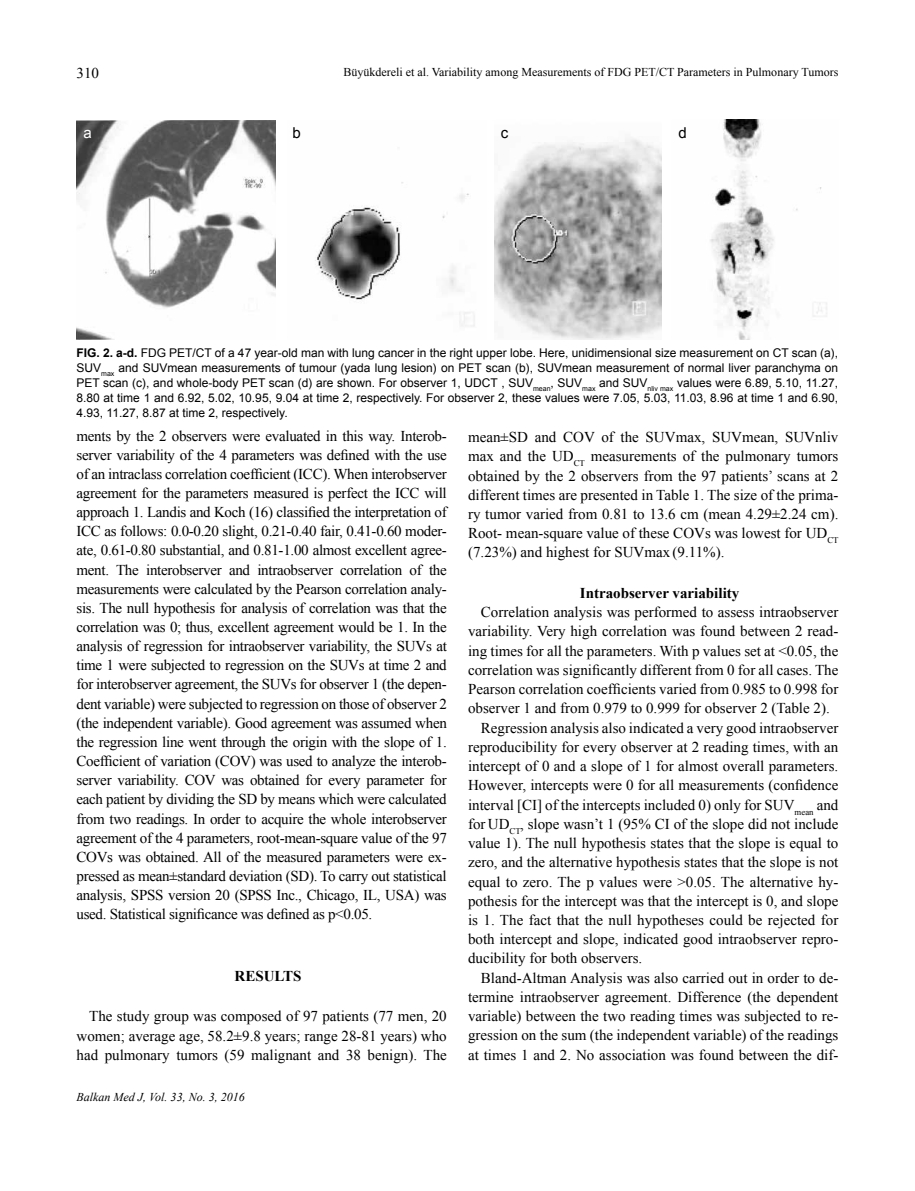
<style>
.page{position:relative;width:915px;height:1191px;background:#fff}
.page>*{position:absolute;margin:0;border:0;box-sizing:border-box;transform-origin:0 0}
.t1{font:15px/19.2px "Times New Roman";color:#000;text-align:justify}
.t2{font:700 15px "Times New Roman";color:#000}
.t3{font:15px "Arial";color:#000}
.t4{font:15px "Arial";color:#fff}
.t5{font:12px/15px "Arial";color:#000;text-align:justify}
.t6{font:12px "Times New Roman";color:#000}
.t7{font:italic 12px "Times New Roman";color:#000}
.s1{font-weight:700}
</style>
<div class="page">
<img style="left:494px;top:138px;width:167px;height:201px">
<img style="left:710px;top:119px;width:117px;height:220px">
<img style="left:76px;top:120px;width:199px;height:219px">
<img style="left:315px;top:182px;width:160px;height:145px">
<p class="t1" style="left:77px;top:64px;width:24px">310</p>
<p class="t6" style="left:343px;top:64px;width:496px">Büyükdereli et al. Variability among Measurements of FDG PET/CT Parameters in Pulmonary Tumors</p>
<p class="t4" style="left:84px;top:125px;width:10px">a</p>
<p class="t3" style="left:292px;top:125px;width:10px">b</p>
<p class="t3" style="left:500px;top:125px;width:9px">c</p>
<p class="t3" style="left:678px;top:125px;width:10px">d</p>
<p class="t5" style="left:76px;top:346px;width:763px"><span class="s1">FIG. 2. a-d.</span> FDG PET/CT of a 47 year-old man with lung cancer in the right upper lobe. Here, unidimensional size measurement on CT scan (a), SUV<sub>max</sub> and SUVmean measurements of tumour (yada lung lesion) on PET scan (b), SUVmean measurement of normal liver paranchyma on PET scan (c), and whole-body PET scan (d) are shown. For observer 1, UDCT , SUV<sub>mean</sub>, SUV<sub>max</sub> and SUV<sub>nliv</sub> <sub>max</sub> values were 6.89, 5.10, 11.27, 8.80 at time 1 and 6.92, 5.02, 10.95, 9.04 at time 2, respectively. For observer 2, these values were 7.05, 5.03, 11.03, 8.96 at time 1 and 6.90, 4.93, 11.27, 8.87 at time 2, respectively.</p>
<p class="t1" style="left:76px;top:426px;width:372px">ments by the 2 observers were evaluated in this way. Interob&shy;server variability of the 4 parameters was defined with the use of an intraclass correlation coefficient (ICC). When interobserver agreement for the parameters measured is perfect the ICC will approach 1. Landis and Koch (16) classified the interpretation of ICC as follows: 0.0-0.20 slight, 0.21-0.40 fair, 0.41-0.60 moder&shy;ate, 0.61-0.80 substantial, and 0.81-1.00 almost excellent agree&shy;ment. The interobserver and intraobserver correlation of the measurements were calculated by the Pearson correlation analy&shy;sis. The null hypothesis for analysis of correlation was that the correlation was 0; thus, excellent agreement would be 1. In the analysis of regression for intraobserver variability, the SUVs at time 1 were subjected to regression on the SUVs at time 2 and for interobserver agreement, the SUVs for observer 1 (the depen&shy;dent variable) were subjected to regression on those of observer 2 (the independent variable). Good agreement was assumed when the regression line went through the origin with the slope of 1.<br>Coefficient of variation (COV) was used to analyze the interob&shy;server variability. COV was obtained for every parameter for each patient by dividing the SD by means which were calculated from two readings. In order to acquire the whole interobserver agreement of the 4 parameters, root-mean-square value of the 97<br>COVs was obtained. All of the measured parameters were ex&shy;pressed as mean±standard deviation (SD). To carry out statistical analysis, SPSS version 20 (SPSS Inc., Chicago, IL, USA) was used. Statistical significance was defined as p&lt;0.05.</p>
<p class="t2" style="left:234px;top:965px;width:68px">RESULTS</p>
<p class="t1" style="left:76px;top:1006px;width:371px;text-indent:13px">The study group was composed of 97 patients (77 men, 20 women; average age, 58.2±9.8 years; range 28-81 years) who had pulmonary tumors (59 malignant and 38 benign). The</p>
<p class="t7" style="left:77px;top:1088px;width:169px">Balkan Med J, Vol. 33, No. 3, 2016</p>
<p class="t1" style="left:468px;top:427px;width:372px">mean±SD and COV of the SUVmax, SUVmean, SUVnliv max and the UD<sub>CT</sub> measurements of the pulmonary tumors obtained by the 2 observers from the 97 patients’ scans at 2 different times are presented in Table 1. The size of the prima&shy;ry tumor varied from 0.81 to 13.6 cm (mean 4.29±2.24 cm).<br>Root- mean-square value of these COVs was lowest for UD<sub>CT </sub>(7.23%) and highest for SUVmax (9.11%).</p>
<p class="t2" style="left:579px;top:582px;width:161px">Intraobserver variability</p>
<p class="t1" style="left:480px;top:602px;width:359px">Correlation analysis was performed to assess intraobserver</p>
<p class="t1" style="left:468px;top:621px;width:371px">variability. Very high correlation was found between 2 read-</p>
<p class="t1" style="left:468px;top:641px;width:371px">ing times for all the parameters. With p values set at &lt;0.05, the</p>
<p class="t1" style="left:468px;top:660px;width:371px">correlation was significantly different from 0 for all cases. The</p>
<p class="t1" style="left:468px;top:679px;width:371px">Pearson correlation coefficients varied from 0.985 to 0.998 for</p>
<p class="t1" style="left:468px;top:698px;width:363px">observer 1 and from 0.979 to 0.999 for observer 2 (Table 2).</p>
<p class="t1" style="left:480px;top:718px;width:359px">Regression analysis also indicated a very good intraobserver</p>
<p class="t1" style="left:468px;top:737px;width:371px">reproducibility for every observer at 2 reading times, with an</p>
<p class="t1" style="left:468px;top:756px;width:371px">intercept of 0 and a slope of 1 for almost overall parameters.</p>
<p class="t1" style="left:468px;top:775px;width:371px">However, intercepts were 0 for all measurements (confidence</p>
<p class="t1" style="left:468px;top:794px;width:371px">interval [CI] of the intercepts included 0) only for SUV<sub>mean</sub> and</p>
<p class="t1" style="left:468px;top:814px;width:371px">for UD<sub>CT</sub>, slope wasn’t 1 (95% CI of the slope did not include</p>
<p class="t1" style="left:468px;top:833px;width:371px">value 1). The null hypothesis states that the slope is equal to</p>
<p class="t1" style="left:468px;top:852px;width:371px">zero, and the alternative hypothesis states that the slope is not</p>
<p class="t1" style="left:468px;top:871px;width:371px">equal to zero. The p values were &gt;0.05. The alternative hy-</p>
<p class="t1" style="left:468px;top:891px;width:371px">pothesis for the intercept was that the intercept is 0, and slope</p>
<p class="t1" style="left:468px;top:910px;width:371px">is 1. The fact that the null hypotheses could be rejected for</p>
<p class="t1" style="left:468px;top:929px;width:371px">both intercept and slope, indicated good intraobserver repro-</p>
<p class="t1" style="left:468px;top:948px;width:176px">ducibility for both observers.</p>
<p class="t1" style="left:480px;top:968px;width:359px">Bland-Altman Analysis was also carried out in order to de-</p>
<p class="t1" style="left:468px;top:987px;width:371px">termine intraobserver agreement. Difference (the dependent</p>
<p class="t1" style="left:468px;top:1006px;width:371px">variable) between the two reading times was subjected to re-</p>
<p class="t1" style="left:468px;top:1025px;width:371px">gression on the sum (the independent variable) of the readings</p>
<p class="t1" style="left:468px;top:1044px;width:371px">at times 1 and 2. No association was found between the dif-</p>
</div>
